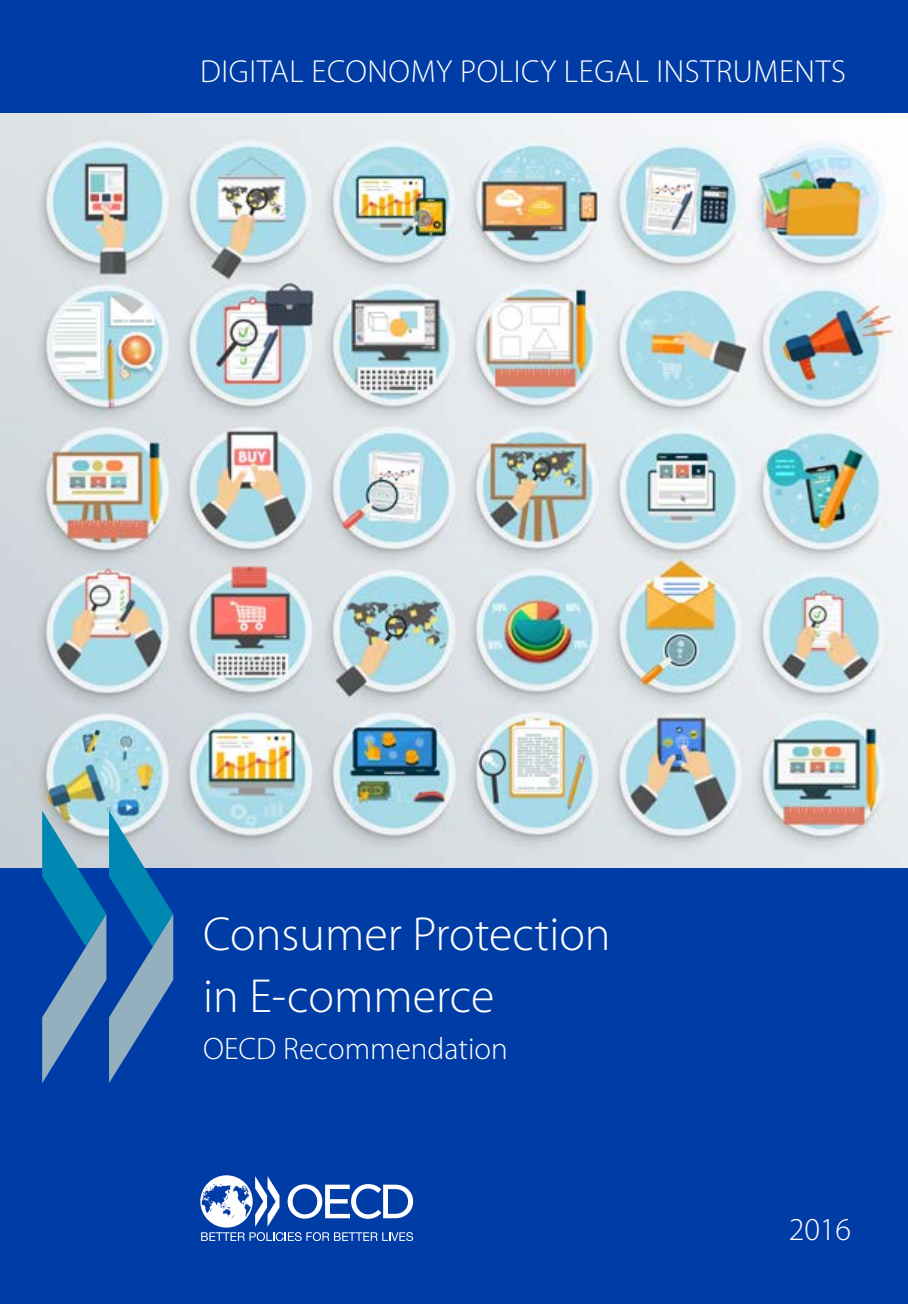
<style>
.page{position:relative;width:908px;height:1304px;background:#fff}
.page>*{position:absolute;margin:0;border:0;box-sizing:border-box;transform-origin:0 0}
.t1{font:300 48px/61.6px "Myriad Pro";color:#fff}
.t2{font:300 32px "Myriad Pro";letter-spacing:.02em;color:#fff}
.t3{font:300 31.2px "Myriad Pro";color:#fff}
</style>
<div class="page">
<div style="left:0;top:0;width:907px;height:1304px;background:#003ca6"></div>
<img style="left:0;top:113px;width:907px;height:754px">
<svg style="left:200px;top:1175px;width:213px;height:65px"></svg>
<svg style="left:42px;top:811px;width:131px;height:272px"></svg>
<p class="t2" style="left:200px;top:52px;width:647px">DIGITAL ECONOMY POLICY LEGAL INSTRUMENTS</p>
<h1 class="t1" style="left:203px;top:903px;width:409px">Consumer Protection in E-commerce</h1>
<p class="t3" style="left:203px;top:1030px;width:306px">OECD Recommendation</p>
<p class="t2" style="left:788px;top:1210px;width:64px">2016</p>
</div>
